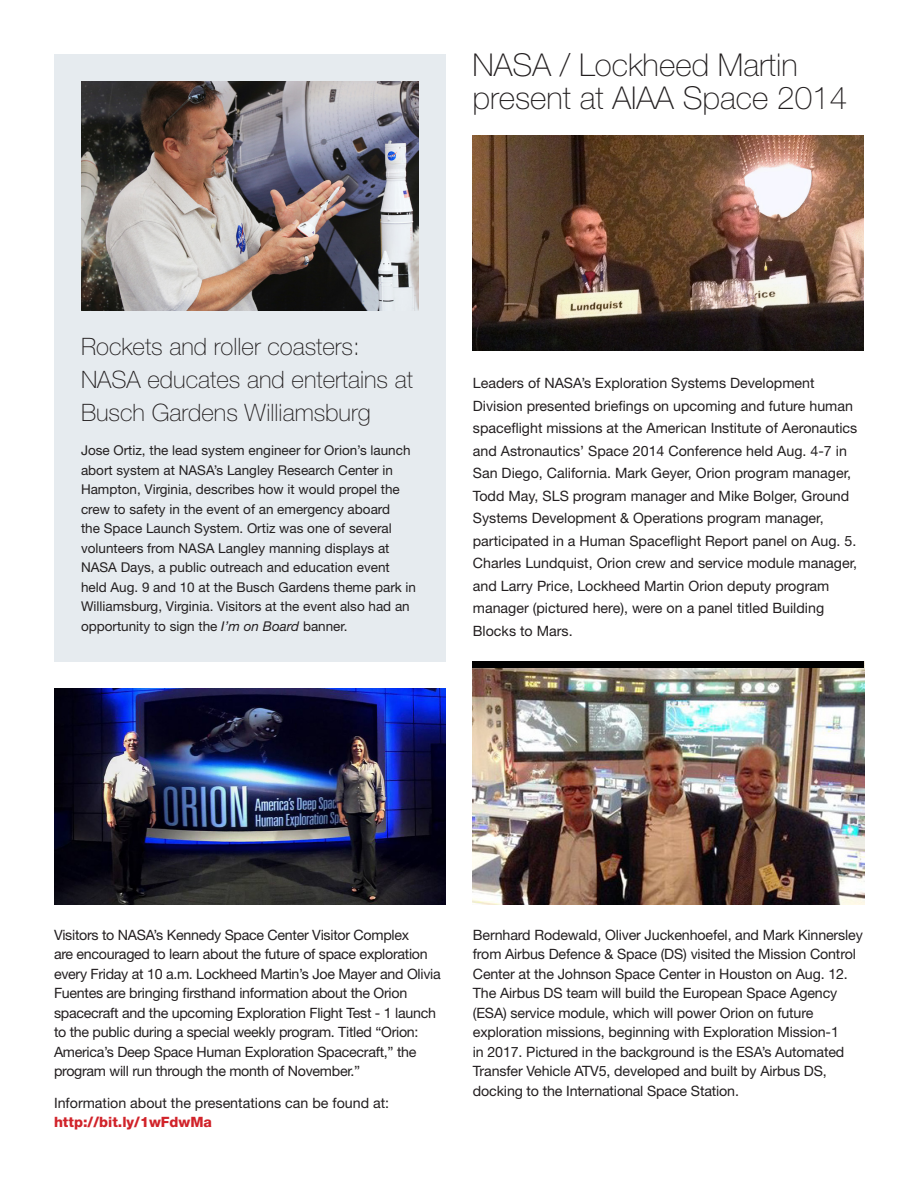
<style>
.page{position:relative;width:918px;height:1188px;background:#fff}
.page>*{position:absolute;margin:0;border:0;box-sizing:border-box;transform-origin:0 0}
.t1{font:100 31.5px/33px "Helvetica Neue LT Std";color:#231f20}
.t2{font:100 24px/33px "Helvetica Neue LT Std";color:#231f20}
.t3{font:14.25px/19.5px "Helvetica Neue LT Std";letter-spacing:-.01em;color:#231f20}
.t4{font:800 14.25px "Helvetica Neue LT Std";color:#d1232a}
.t5{font:13.5px/19.5px "Helvetica Neue LT Std";color:#231f20}
.s1{font-style:italic}
</style>
<div class="page">
<img style="left:473px;top:668px;width:391px;height:236px">
<img style="left:472px;top:135px;width:392px;height:216px">
<div style="left:472px;top:662px;width:392px;height:6px;background:#000"></div>
<div style="left:54px;top:54px;width:392px;height:608px;background:#e6ebef"></div>
<img style="left:81px;top:81px;width:337px;height:229px">
<img style="left:54px;top:688px;width:392px;height:216px">
<p class="t1" style="left:472px;top:49px;width:376px">NASA / Lockheed Martin present at AIAA Space 2014</p>
<p class="t2" style="left:81px;top:330px;width:333px">Rockets and roller coasters:<br>NASA educates and entertains at<br>Busch Gardens Williamsburg</p>
<p class="t5" style="left:81px;top:440px;width:337px">Jose Ortiz, the lead system engineer for Orion’s launch abort system at NASA’s Langley Research Center in Hampton, Virginia, describes how it would propel the crew to safety in the event of an emergency aboard<br>the Space Launch System. Ortiz was one of several volunteers from NASA Langley manning displays at NASA Days, a public outreach and education event held Aug. 9 and 10 at the Busch Gardens theme park in Williamsburg, Virginia. Visitors at the event also had an opportunity to sign the <span class="s1">I’m on Board</span> banner.</p>
<p class="t3" style="left:473px;top:372px;width:386px;line-height:22.5px">Leaders of NASA’s Exploration Systems Development Division presented briefings on upcoming and future human spaceflight missions at the American Institute of Aeronautics and Astronautics’ Space 2014 Conference held Aug. 4-7 in San Diego, California. Mark Geyer, Orion program manager, Todd May, SLS program manager and Mike Bolger, Ground Systems Development &amp; Operations program manager, participated in a Human Spaceflight Report panel on Aug. 5.<br>Charles Lundquist, Orion crew and service module manager, and Larry Price, Lockheed Martin Orion deputy program manager (pictured here), were on a panel titled Building Blocks to Mars.</p>
<p class="t3" style="left:54px;top:925px;width:388px">Visitors to NASA’s Kennedy Space Center Visitor Complex<br>are encouraged to learn about the future of space exploration every Friday at 10 a.m. Lockheed Martin’s Joe Mayer and Olivia Fuentes are bringing firsthand information about the Orion spacecraft and the upcoming Exploration Flight Test - 1 launch to the public during a special weekly program. Titled “Orion:<br>America’s Deep Space Human Exploration Spacecraft,” the program will run through the month of November.”</p>
<p class="t3" style="left:54px;top:1093px;width:337px">Information about the presentations can be found at:</p>
<p class="t4" style="left:54px;top:1113px;width:160px">http://bit.ly/1wFdwMa</p>
<p class="t3" style="left:473px;top:925px;width:392px">Bernhard Rodewald, Oliver Juckenhoefel, and Mark Kinnersley from Airbus Defence &amp; Space (DS) visited the Mission Control Center at the Johnson Space Center in Houston on Aug. 12.<br>The Airbus DS team will build the European Space Agency (ESA) service module, which will power Orion on future exploration missions, beginning with Exploration Mission-1<br>in 2017. Pictured in the background is the ESA’s Automated Transfer Vehicle ATV5, developed and built by Airbus DS, docking to the International Space Station.</p>
</div>
